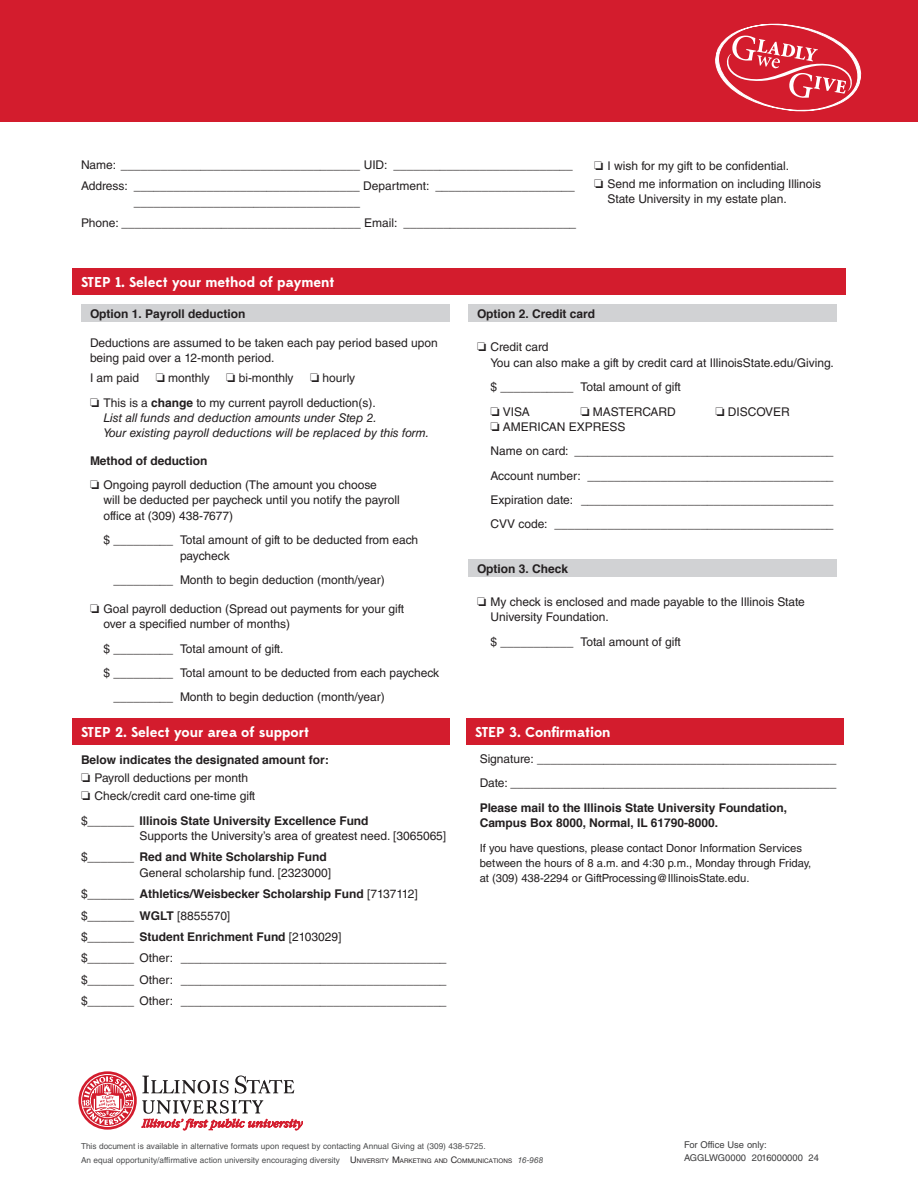
<style>
.page{position:relative;width:918px;height:1188px;background:#fff}
.page>*{position:absolute;margin:0;border:0;box-sizing:border-box;transform-origin:0 0}
.Body_of_letter{font:700 14.25px "Edmondsans";color:#fff}
.Body_of_letter-2{font:12px/15.3px "Helvetica LT Std";color:#231f20}
.Body_of_letter-3{font:700 12px/15.3px "Helvetica";color:#231f20}
.Body_of_letter-4{font:italic 12px/15.3px "Helvetica LT Std";color:#231f20}
.Body_of_letter-5{font:11.25px/15.3px "Helvetica LT Std";color:#231f20}
.t1{font:9.3px/12.8px "Helvetica LT Std";color:#3e3e3f}
.t2{font:8.25px "Helvetica LT Std";color:#4b4c4d}
.t3{font:6.3px "Helvetica Neue";letter-spacing:.015em;color:#231f20}
.s1{font-style:normal}
.s2{font-weight:700;font-style:normal}
.s3{color:#fff}
.s4{font-family:"Helvetica";font-weight:700}
.s5{font-family:"Helvetica LT Std";font-weight:400}
.s6{font-family:"Helvetica Neue";font-size:9px;color:#231f20}
.s7{font-family:"Helvetica Neue";font-size:6.3px;color:#231f20}
.s8{font-family:"Helvetica LT Std";font-style:italic;font-size:8.25px;color:#4b4c4d}
</style>
<div class="page">
<div style="left:0;top:0;width:918px;height:122px;background:#d31c2d"></div>
<svg style="left:78px;top:1071px;width:225px;height:59px"></svg>
<svg style="left:715px;top:23px;width:147px;height:89px"></svg>
<div style="left:81px;top:304px;width:369px;height:18px;background:#d1d2d4"></div>
<div style="left:468px;top:304px;width:369px;height:18px;background:#d1d2d4"></div>
<div style="left:468px;top:559px;width:369px;height:18px;background:#d1d2d4"></div>
<div style="left:72px;top:718px;width:378px;height:28px;background:#d31c2d"></div>
<div style="left:466px;top:718px;width:378px;height:28px;background:#d31c2d"></div>
<div style="left:72px;top:268px;width:774px;height:28px;background:#d31c2d"></div>
<p class="Body_of_letter-2" style="left:81px;top:157px;width:493px">Name: ____________________________________ UID: ___________________________</p>
<p class="Body_of_letter-2" style="left:134px;top:179px;width:442px;text-indent:-53px">Address: __________________________________ Department: _____________________ __________________________________</p>
<p class="Body_of_letter-2" style="left:81px;top:215px;width:497px">Phone: ____________________________________ Email: __________________________</p>
<p class="Body_of_letter-2" style="left:594px;top:158px;width:197px">□ I wish for my gift to be confidential.</p>
<p class="Body_of_letter-2" style="left:608px;top:176px;width:215px;text-indent:-14px">□ Send me information on including Illinois<br>State University in my estate plan.</p>
<p class="Body_of_letter" style="left:81px;top:273px;width:255px">STEP 1. Select your method of payment</p>
<p class="Body_of_letter-3" style="left:90px;top:306px;width:157px">Option 1. Payroll deduction</p>
<p class="Body_of_letter-2" style="left:90px;top:335px;width:349px">Deductions are assumed to be taken each pay period based upon being paid over a 12-month period.</p>
<p class="Body_of_letter-2" style="left:90px;top:370px;width:51px">I am paid</p>
<p class="Body_of_letter-2" style="left:156px;top:370px;width:56px">□ monthly</p>
<p class="Body_of_letter-2" style="left:226px;top:370px;width:69px">□ bi-monthly</p>
<p class="Body_of_letter-2" style="left:310px;top:370px;width:46px">□ hourly</p>
<p class="Body_of_letter-4" style="left:104px;top:395px;width:327px;text-indent:-14px">□ <span class="s1">This is a</span> <span class="s2">change</span> <span class="s1">to my current payroll deduction(s).<br></span>List all funds and deduction amounts under Step 2.<br>Your existing payroll deductions will be replaced by this form.</p>
<p class="Body_of_letter-3" style="left:90px;top:453px;width:119px">Method of deduction</p>
<p class="Body_of_letter-2" style="left:104px;top:477px;width:298px;text-indent:-14px">□ Ongoing payroll deduction (The amount you choose<br>will be deducted per paycheck until you notify the payroll office at (309) 438-7677)</p>
<p class="Body_of_letter-2" style="left:180px;top:532px;width:240px;text-indent:-76px">$ _________ Total amount of gift to be deducted from each paycheck</p>
<p class="Body_of_letter-2" style="left:104px;top:572px;width:283px"><span class="s3">$</span> _________ Month to begin deduction (month/year)</p>
<p class="Body_of_letter-2" style="left:104px;top:601px;width:302px;text-indent:-14px">□ Goal payroll deduction (Spread out payments for your gift over a specified number of months)</p>
<p class="Body_of_letter-2" style="left:104px;top:641px;width:182px">$ _________ Total amount of gift.</p>
<p class="Body_of_letter-2" style="left:104px;top:665px;width:337px">$ _________ Total amount to be deducted from each paycheck</p>
<p class="Body_of_letter-2" style="left:104px;top:689px;width:283px"><span class="s3">$</span> _________ Month to begin deduction (month/year)</p>
<p class="Body_of_letter-3" style="left:477px;top:306px;width:120px">Option 2. Credit card</p>
<p class="Body_of_letter-2" style="left:490px;top:339px;width:345px;text-indent:-14px">□ Credit card<br>You can also make a gift by credit card at IllinoisState.edu/Giving.</p>
<p class="Body_of_letter-2" style="left:490px;top:379px;width:192px">$ ___________ Total amount of gift</p>
<p class="Body_of_letter-2" style="left:490px;top:404px;width:41px">□ VISA</p>
<p class="Body_of_letter-2" style="left:580px;top:404px;width:97px">□ MASTERCARD</p>
<p class="Body_of_letter-2" style="left:716px;top:404px;width:76px">□ DISCOVER</p>
<p class="Body_of_letter-2" style="left:490px;top:419px;width:136px">□ AMERICAN EXPRESS</p>
<p class="Body_of_letter-2" style="left:490px;top:443px;width:345px">Name on card: _______________________________________</p>
<p class="Body_of_letter-2" style="left:490px;top:468px;width:345px">Account number: _____________________________________</p>
<p class="Body_of_letter-2" style="left:490px;top:492px;width:345px">Expiration date: ______________________________________</p>
<p class="Body_of_letter-2" style="left:490px;top:516px;width:345px">CVV code: __________________________________________</p>
<p class="Body_of_letter-3" style="left:477px;top:561px;width:93px">Option 3. Check</p>
<p class="Body_of_letter-2" style="left:490px;top:594px;width:316px;text-indent:-14px">□ My check is enclosed and made payable to the Illinois State<br>University Foundation.</p>
<p class="Body_of_letter-2" style="left:490px;top:634px;width:192px">$ ___________ Total amount of gift</p>
<p class="Body_of_letter" style="left:81px;top:723px;width:230px">STEP 2. Select your area of support</p>
<p class="Body_of_letter" style="left:475px;top:723px;width:137px">STEP 3. Confirmation</p>
<p class="Body_of_letter-3" style="left:81px;top:752px;width:249px">Below indicates the designated amount for:</p>
<p class="Body_of_letter-2" style="left:81px;top:770px;width:169px">□ Payroll deductions per month</p>
<p class="Body_of_letter-2" style="left:81px;top:788px;width:176px">□ Check/credit card one-time gift</p>
<p class="Body_of_letter-2" style="left:140px;top:813px;width:308px;text-indent:-58px">$_______ <span class="s4">Illinois State University Excellence Fund<br></span>Supports the University’s area of greatest need. [3065065]</p>
<p class="Body_of_letter-2" style="left:140px;top:849px;width:193px;text-indent:-58px">$_______ <span class="s4">Red and White Scholarship Fund<br></span>General scholarship fund. [2323000]</p>
<p class="Body_of_letter-3" style="left:81px;top:886px;width:338px"><span class="s5">$_______</span> Athletics/Weisbecker Scholarship Fund <span class="s5">[7137112]</span></p>
<p class="Body_of_letter-2" style="left:81px;top:908px;width:151px">$_______ <span class="s4">WGLT</span> [8855570]</p>
<p class="Body_of_letter-3" style="left:81px;top:929px;width:262px"><span class="s5">$_______</span> Student Enrichment Fund <span class="s5">[2103029]</span></p>
<p class="Body_of_letter-2" style="left:81px;top:950px;width:367px">$_______ Other: ________________________________________</p>
<p class="Body_of_letter-2" style="left:81px;top:972px;width:367px">$_______ Other: ________________________________________</p>
<p class="Body_of_letter-2" style="left:81px;top:993px;width:367px">$_______ Other: ________________________________________</p>
<p class="Body_of_letter-2" style="left:480px;top:751px;width:358px">Signature: _____________________________________________</p>
<p class="Body_of_letter-2" style="left:480px;top:776px;width:358px">Date: _________________________________________________</p>
<p class="Body_of_letter-3" style="left:480px;top:800px;width:309px">Please mail to the Illinois State University Foundation,<br>Campus Box 8000, Normal, IL 61790-8000.</p>
<p class="Body_of_letter-5" style="left:480px;top:840px;width:333px">If you have questions, please contact Donor Information Services between the hours of 8 a.m. and 4:30 p.m., Monday through Friday, at (309) 438-2294 or GiftProcessing@IllinoisState.edu.</p>
<p class="t2" style="left:81px;top:1141px;width:406px">This document is available in alternative formats upon request by contacting Annual Giving at (309) 438-5725.</p>
<p class="t2" style="left:81px;top:1155px;width:388px">An equal opportunity/affirmative action university encouraging diversity <span class="s6">U</span><span class="s7">NIVERSITY</span> <span class="s6">M</span><span class="s7">ARKETING AND</span> <span class="s6">C</span><span class="s7">OMMU</span></p>
<p class="t3" style="left:478px;top:1156px;width:67px">NICATIONS <span class="s8">16-968</span></p>
<p class="t1" style="left:684px;top:1139px;width:137px">For Office Use only:<br>AGGLWG0000 2016000000 24</p>
</div>
